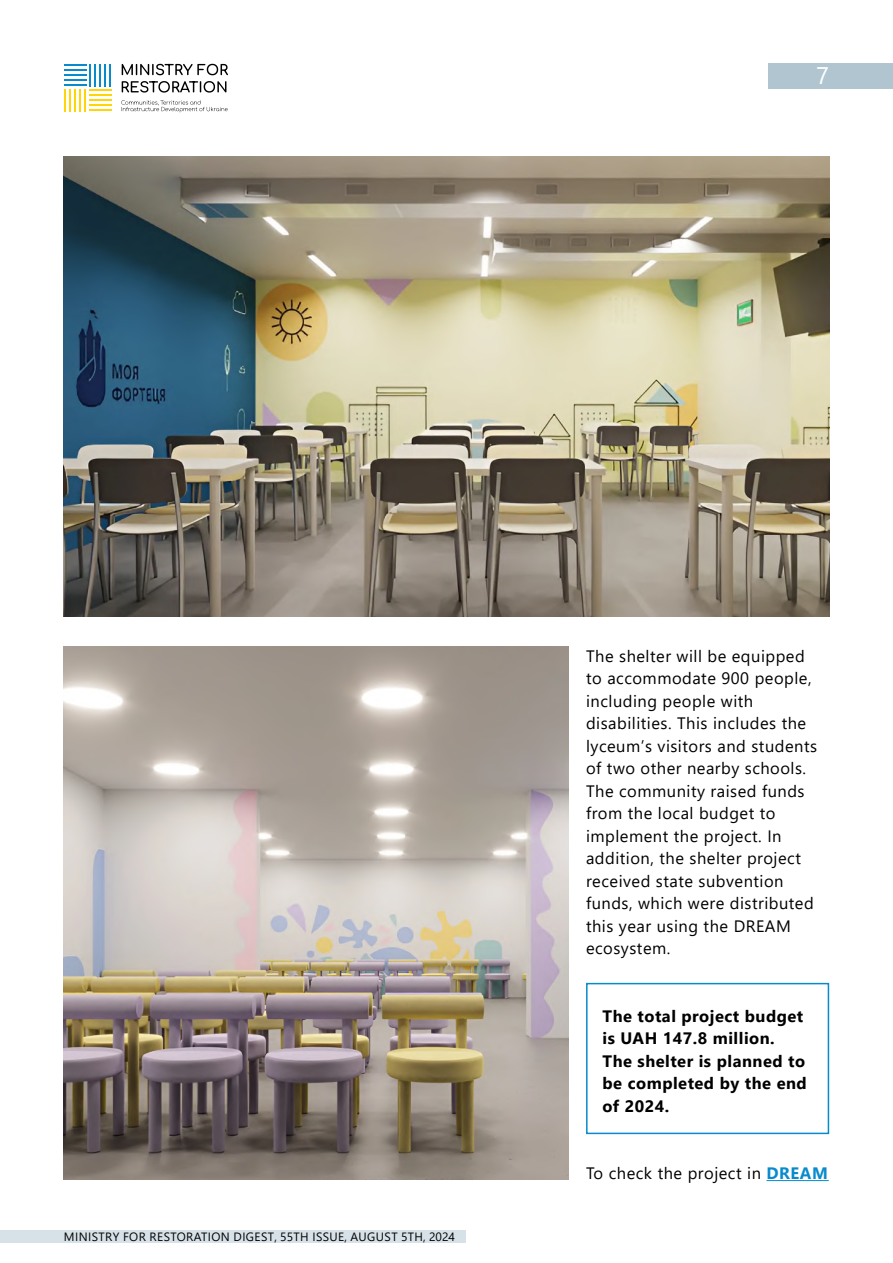
<style>
.page{position:relative;width:893px;height:1263px;background:#fff}
.page>*{position:absolute;margin:0;border:0;box-sizing:border-box;transform-origin:0 0}
.t1{font:24px "Segoe UI";color:#fff}
.t2{font:16.5px/22.5px "Segoe UI";letter-spacing:.03em;color:#000}
.t3{font:700 16.5px/22.5px "Segoe UI";letter-spacing:.03em;color:#000}
.t4{font:12px "Segoe UI";letter-spacing:.035em;color:#000}
.s1{font-weight:700;color:#088bcc}
</style>
<div class="page">
<div style="left:0;top:1230px;width:465px;height:12px;background:#d7e1e8"></div>
<div style="left:768px;top:64px;width:125px;height:25px;background:#b0c5d0"></div>
<hr style="left:64px;top:64px;width:22px;height:2px;background:#088bcc">
<hr style="left:64px;top:84px;width:22px;height:2px;background:#088bcc">
<hr style="left:64px;top:74px;width:22px;height:2px;background:#088bcc">
<hr style="left:64px;top:79px;width:22px;height:2px;background:#088bcc">
<hr style="left:64px;top:69px;width:22px;height:2px;background:#088bcc">
<hr style="left:109px;top:64px;width:2px;height:22px;background:#088bcc">
<hr style="left:89px;top:64px;width:2px;height:22px;background:#088bcc">
<hr style="left:99px;top:64px;width:2px;height:22px;background:#088bcc">
<hr style="left:94px;top:64px;width:2px;height:22px;background:#088bcc">
<hr style="left:104px;top:64px;width:2px;height:22px;background:#088bcc">
<hr style="left:89px;top:109px;width:22px;height:2px;background:#ffd508">
<hr style="left:89px;top:89px;width:22px;height:2px;background:#ffd508">
<hr style="left:89px;top:99px;width:22px;height:2px;background:#ffd508">
<hr style="left:89px;top:94px;width:22px;height:2px;background:#ffd508">
<hr style="left:89px;top:104px;width:22px;height:2px;background:#ffd508">
<hr style="left:64px;top:89px;width:2px;height:22px;background:#ffd508">
<hr style="left:84px;top:89px;width:2px;height:22px;background:#ffd508">
<hr style="left:74px;top:89px;width:2px;height:22px;background:#ffd508">
<hr style="left:79px;top:89px;width:2px;height:22px;background:#ffd508">
<hr style="left:69px;top:89px;width:2px;height:22px;background:#ffd508">
<svg style="left:121px;top:100px;width:107px;height:12px"></svg>
<svg style="left:122px;top:64px;width:106px;height:11px"></svg>
<svg style="left:122px;top:81px;width:104px;height:12px"></svg>
<div style="left:586px;top:983px;width:243px;height:151px;border:2px solid #088bcc"></div>
<hr style="left:766px;top:1180px;width:63px;height:1px;background:#088bcc">
<img style="left:64px;top:647px;width:504px;height:532px">
<img style="left:64px;top:156px;width:765px;height:461px">
<h1 class="t1" style="left:816px;top:53px;width:14px">7</h1>
<p class="t4" style="left:64px;top:1225px;width:392px">MINISTRY FOR RESTORATION DIGEST, 55TH ISSUE, AUGUST 5TH, 2024</p>
<p class="t2" style="left:586px;top:643px;width:233px">The shelter will be equipped to accommodate 900 people, including people with disabilities. This includes the lyceum’s visitors and students of two other nearby schools.<br>The community raised funds from the local budget to implement the project. In addition, the shelter project received state subvention funds, which were distributed this year using the DREAM ecosystem.</p>
<p class="t3" style="left:603px;top:1003px;width:206px">The total project budget is UAH 147.8 million.<br>The shelter is planned to be completed by the end of 2024.</p>
<p class="t2" style="left:586px;top:1160px;width:243px">To check the project in <span class="s1">DREAM</span></p>
</div>
